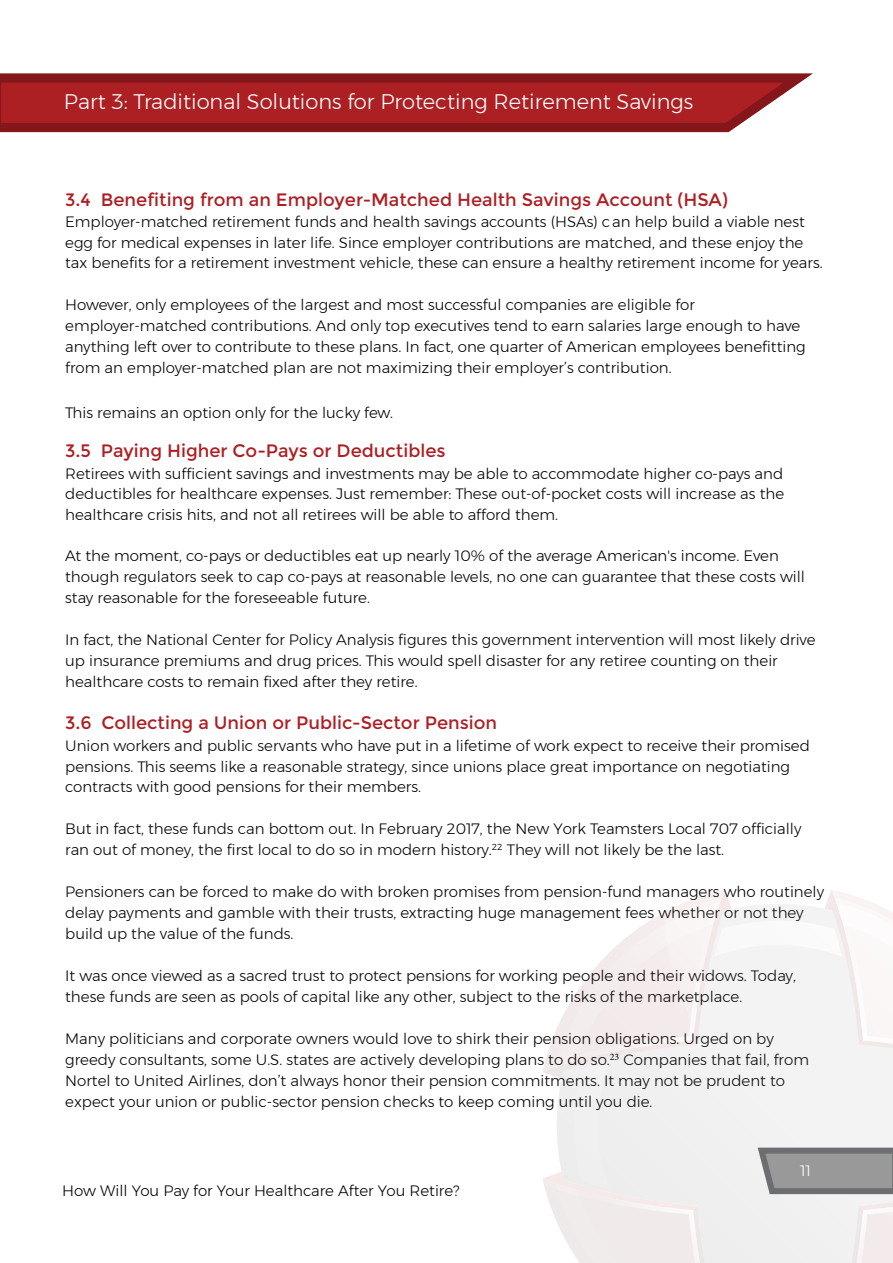
<style>
.page{position:relative;width:893px;height:1263px;background:#fff}
.page>*{position:absolute;margin:0;border:0;box-sizing:border-box;transform-origin:0 0}
.t1{font:300 21px "Montserrat";color:#fff}
.t2{font:18px "Montserrat";color:#ad1f24}
.t3{font:300 15px/21px "Montserrat";color:#040503}
.t4{font:300 15px "Montserrat";color:#fff}
</style>
<div class="page">
<svg style="left:543px;top:890px;width:313px;height:327px"></svg>
<svg style="left:557px;top:904px;width:336px;height:350px;fill:#f6f3f3"></svg>
<svg style="left:574px;top:921px;width:319px;height:342px;fill:#f3f1f1"></svg>
<svg style="left:754px;top:1145px;width:139px;height:118px"></svg>
<svg style="left:0;top:73px;width:813px;height:60px;background:#a52b2e"></svg>
<h1 class="t1" style="left:64px;top:89px;width:631px">Part 3: Traditional Solutions for Protecting Retirement Savings</h1>
<p class="t2" style="left:65px;top:188px;width:664px">3.4 Benefiting from an Employer-Matched Health Savings Account (HSA)</p>
<p class="t3" style="left:65px;top:212px;width:759px;line-height:20.5px">Employer-matched retirement funds and health savings accounts (HSAs) can help build a viable nest egg for medical expenses in later life. Since employer contributions are matched, and these enjoy the tax benefits for a retirement investment vehicle, these can ensure a healthy retirement income for years.</p>
<p class="t3" style="left:65px;top:294px;width:742px">However, only employees of the largest and most successful companies are eligible for employer-matched contributions. And only top executives tend to earn salaries large enough to have anything left over to contribute to these plans. In fact, one quarter of American employees benefitting from an employer-matched plan are not maximizing their employer’s contribution.</p>
<p class="t3" style="left:65px;top:402px;width:329px">This remains an option only for the lucky few.</p>
<p class="t2" style="left:65px;top:439px;width:382px">3.5 Paying Higher Co-Pays or Deductibles</p>
<p class="t3" style="left:65px;top:463px;width:721px;line-height:20.5px;text-align:justify">Retirees with sufficient savings and investments may be able to accommodate higher co-pays and deductibles for healthcare expenses. Just remember: These out-of-pocket costs will increase as the healthcare crisis hits, and not all retirees will be able to afford them.</p>
<p class="t3" style="left:65px;top:545px;width:741px">At the moment, co-pays or deductibles eat up nearly 10% of the average American's income. Even though regulators seek to cap co-pays at reasonable levels, no one can guarantee that these costs will stay reasonable for the foreseeable future.</p>
<p class="t3" style="left:65px;top:629px;width:752px">In fact, the National Center for Policy Analysis figures this government intervention will most likely drive up insurance premiums and drug prices. This would spell disaster for any retiree counting on their healthcare costs to remain fixed after they retire.</p>
<p class="t2" style="left:65px;top:712px;width:434px">3.6 Collecting a Union or Public-Sector Pension</p>
<p class="t3" style="left:65px;top:735px;width:746px;line-height:20.5px">Union workers and public servants who have put in a lifetime of work expect to receive their promised pensions. This seems like a reasonable strategy, since unions place great importance on negotiating contracts with good pensions for their members.</p>
<p class="t3" style="left:65px;top:818px;width:738px">But in fact, these funds can bottom out. In February 2017, the New York Teamsters Local 707 officially ran out of money, the first local to do so in modern history.<sup>22</sup> They will not likely be the last.</p>
<p class="t3" style="left:65px;top:881px;width:760px">Pensioners can be forced to make do with broken promises from pension-fund managers who routinely delay payments and gamble with their trusts, extracting huge management fees whether or not they build up the value of the funds.</p>
<p class="t3" style="left:65px;top:965px;width:732px">It was once viewed as a sacred trust to protect pensions for working people and their widows. Today, these funds are seen as pools of capital like any other, subject to the risks of the marketplace.</p>
<p class="t3" style="left:65px;top:1028px;width:745px">Many politicians and corporate owners would love to shirk their pension obligations. Urged on by greedy consultants, some U.S. states are actively developing plans to do so.<sup>23</sup> Companies that fail, from Nortel to United Airlines, don’t always honor their pension commitments. It may not be prudent to expect your union or public-sector pension checks to keep coming until you die.</p>
<p class="t3" style="left:62px;top:1180px;width:399px">How Will You Pay for Your Healthcare After You Retire?</p>
<p class="t4" style="left:800px;top:1161px;width:12px">11</p>
</div>
